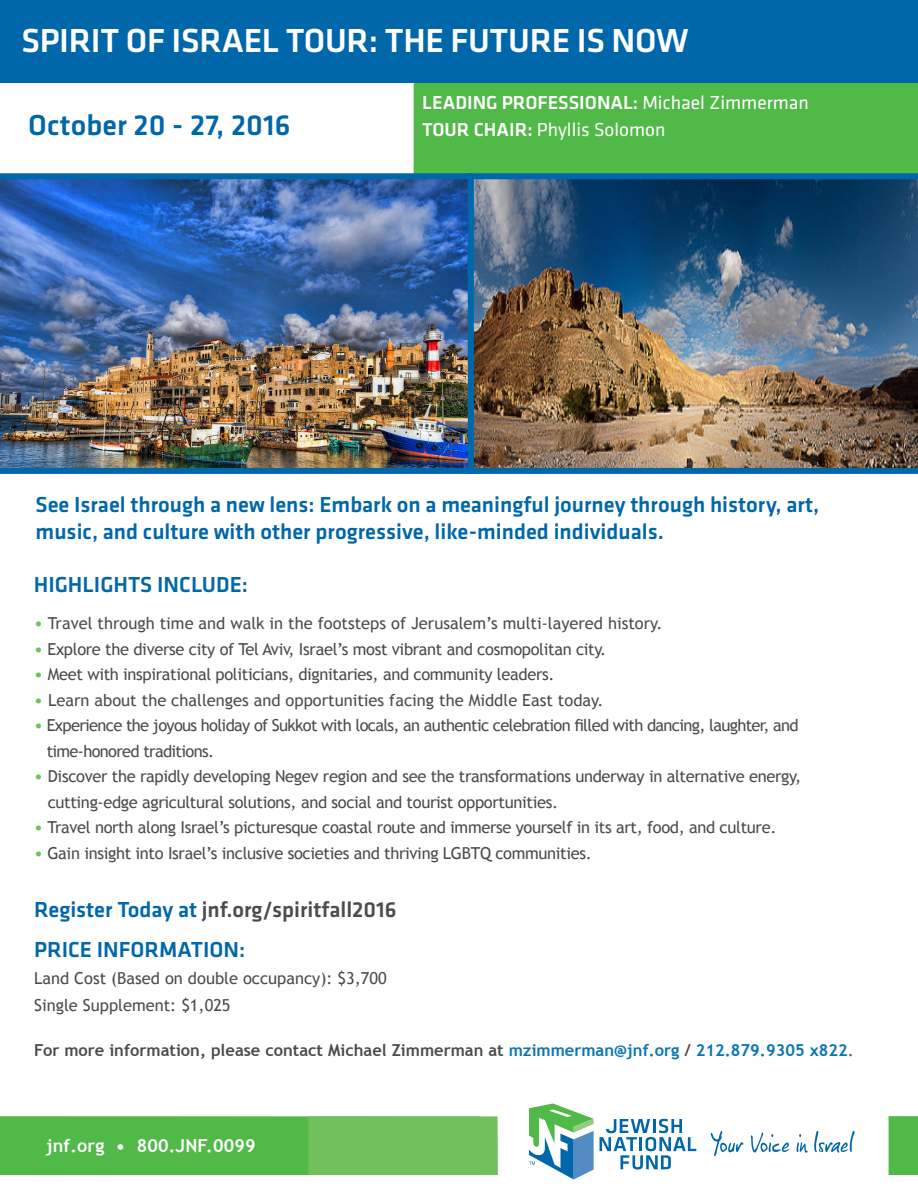
<style>
.page{position:relative;width:918px;height:1188px;background:#fff}
.page>*{position:absolute;margin:0;border:0;box-sizing:border-box;transform-origin:0 0}
.t1{font:500 34.5px "Klavika";letter-spacing:-.01em;color:#fff}
.t2{font:500 30px "Klavika";letter-spacing:.005em;color:#0067aa}
.t3{font:500 22.5px "Klavika";color:#0067aa}
.t4{font:500 22.5px "Klavika";color:#4b4c4d}
.t5{font:500 19.5px "Klavika";color:#fff}
.t6{font:19.5px "Klavika";color:#fff}
.t7{font:700 18px "Trebuchet MS";letter-spacing:.01em;color:#fff}
.t8{font:16.5px "Trebuchet MS";letter-spacing:-.02em;color:#4b4c4d}
.t9{font:16.5px "Trebuchet MS";color:#4b4c4d}
.t10{font:16.5px "Trebuchet MS";letter-spacing:-.04em;color:#4b4c4d}
.t11{font:700 16.5px "Trebuchet MS";color:#4b4c4d}
.s1{font-weight:400}
.s2{font-weight:500}
.s3{font-size:18px;color:#70c05d}
.s4{color:#0067aa}
.s5{color:#0b76b5}
</style>
<div class="page">
<div style="left:414px;top:77px;width:504px;height:108px;background:#51b948"></div>
<svg style="left:0;top:82px;width:269px;height:1px"></svg>
<img style="left:0;top:173px;width:468px;height:301px">
<img style="left:468px;top:173px;width:450px;height:301px">
<div style="left:0;top:0;width:804px;height:82px;background:#0067aa"></div>
<div style="left:800px;top:0;width:118px;height:82px;background:#0067aa"></div>
<div style="left:0;top:1116px;width:481px;height:59px;background:#51b948"></div>
<div style="left:889px;top:1116px;width:29px;height:59px;background:#51b948"></div>
<div style="left:308px;top:1116px;width:190px;height:59px;background:#70c05d"></div>
<svg style="left:600px;top:1119px;width:96px;height:51px"></svg>
<svg style="left:751px;top:1132px;width:39px;height:21px"></svg>
<svg style="left:796px;top:1134px;width:12px;height:19px"></svg>
<svg style="left:711px;top:1131px;width:33px;height:25px"></svg>
<svg style="left:814px;top:1131px;width:41px;height:22px"></svg>
<svg style="left:529px;top:1104px;width:65px;height:75px"></svg>
<p class="t1" style="left:21px;top:22px;width:669px">SPIRIT OF ISRAEL TOUR: THE FUTURE IS NOW</p>
<p class="t2" style="left:28px;top:108px;width:264px">October 20 - 27, 2016</p>
<p class="t5" style="left:422px;top:92px;width:388px">LEADING PROFESSIONAL: <span class="s1">Michael Zimmerman</span></p>
<p class="t6" style="left:422px;top:119px;width:245px"><span class="s2">TOUR CHAIR:</span> Phyllis Solomon</p>
<p class="t3" style="left:36px;top:492px;width:785px">See Israel through a new lens: Embark on a meaningful journey through history, art,</p>
<p class="t3" style="left:36px;top:519px;width:630px">music, and culture with other progressive, like-minded individuals.</p>
<p class="t3" style="left:34px;top:572px;width:216px">HIGHLIGHTS INCLUDE:</p>
<p class="t9" style="left:34px;top:614px;width:630px"><span class="s3">•</span> Travel through time and walk in the footsteps of Jerusalem’s multi-layered history.</p>
<p class="t8" style="left:34px;top:639px;width:574px"><span class="s3">•</span> Explore the diverse city of Tel Aviv, Israel’s most vibrant and cosmopolitan city.</p>
<p class="t8" style="left:34px;top:665px;width:522px"><span class="s3">•</span> Meet with inspirational politicians, dignitaries, and community leaders.</p>
<p class="t9" style="left:34px;top:690px;width:571px"><span class="s3">•</span> Learn about the challenges and opportunities facing the Middle East today.</p>
<p class="t10" style="left:34px;top:716px;width:766px"><span class="s3">•</span> Experience the joyous holiday of Sukkot with locals, an authentic celebration filled with dancing, laughter, and</p>
<p class="t10" style="left:47px;top:741px;width:169px">time-honored traditions.</p>
<p class="t8" style="left:34px;top:767px;width:769px"><span class="s3">•</span> Discover the rapidly developing Negev region and see the transformations underway in alternative energy,</p>
<p class="t8" style="left:48px;top:792px;width:512px">cutting-edge agricultural solutions, and social and tourist opportunities.</p>
<p class="t8" style="left:34px;top:818px;width:744px"><span class="s3">•</span> Travel north along Israel’s picturesque coastal route and immerse yourself in its art, food, and culture.</p>
<p class="t8" style="left:34px;top:843px;width:560px"><span class="s3">•</span> Gain insight into Israel’s inclusive societies and thriving LGBTQ communities.</p>
<p class="t4" style="left:34px;top:897px;width:364px"><span class="s4">Register Today at</span> jnf.org/spiritfall2016</p>
<p class="t3" style="left:34px;top:937px;width:213px">PRICE INFORMATION:</p>
<p class="t9" style="left:34px;top:969px;width:354px">Land Cost (Based on double occupancy): $3,700</p>
<p class="t9" style="left:34px;top:996px;width:198px">Single Supplement: $1,025</p>
<p class="t11" style="left:34px;top:1040px;width:821px">For more information, please contact Michael Zimmerman at <span class="s5">mzimmerman@jnf.org</span> / <span class="s5">212.879.9305 x822</span><span class="s1">.</span></p>
<p class="t7" style="left:46px;top:1135px;width:211px">jnf.org • 800.JNF.0099</p>
</div>
